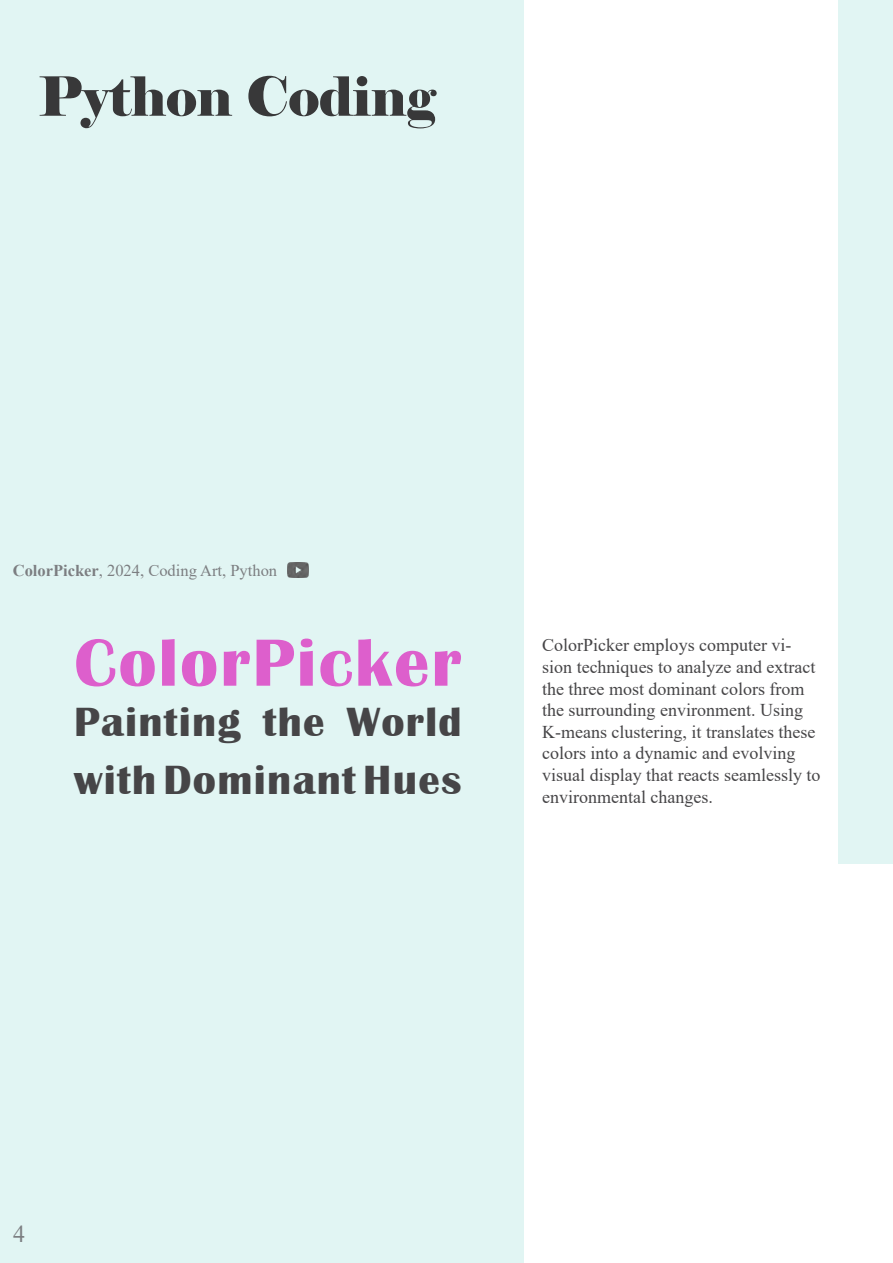
<style>
.page{position:relative;width:893px;height:1263px;background:#fff}
.page>*{position:absolute;margin:0;border:0;box-sizing:border-box;transform-origin:0 0}
.t1{font:700 69px "Britannic";letter-spacing:.03em;color:#dd5fcc}
.t2{font:54px "Elephant";color:#383839}
.t3{font:700 42px/57.6px "Britannic";letter-spacing:.03em;color:#464547}
.t4{font:24px "Times New Roman";color:#7c7e81}
.t5{font:18px/21.6px "Times New Roman";color:#464547}
.t6{font:16.5px "Times New Roman";color:#7c7e81}
.s1{font-weight:700}
</style>
<div class="page">
<div style="left:0;top:0;width:523px;height:1263px;background:#e1f5f3"></div>
<img style="left:288px;top:562px;width:21px;height:15px">
<div style="left:839px;top:0;width:54px;height:863px;background:#e1f5f3"></div>
<h2 class="t2" style="left:38px;top:63px;width:399px">Python Coding</h2>
<p class="t6" style="left:13px;top:558px;width:266px"><span class="s1">ColorPicker</span>, 2024, Coding Art, Python</p>
<h1 class="t1" style="left:74px;top:624px;width:389px">ColorPicker</h1>
<h3 class="t3" style="left:74px;top:694px;width:389px">Painting the World with Dominant Hues</h3>
<p class="t5" style="left:542px;top:634px;width:280px">ColorPicker employs computer vi&shy;sion techniques to analyze and extract the three most dominant colors from the surrounding environment. Using K-means clustering, it translates these colors into a dynamic and evolving visual display that reacts seamlessly to environmental changes.</p>
<h3 class="t4" style="left:13px;top:1217px;width:14px">4</h3>
</div>
